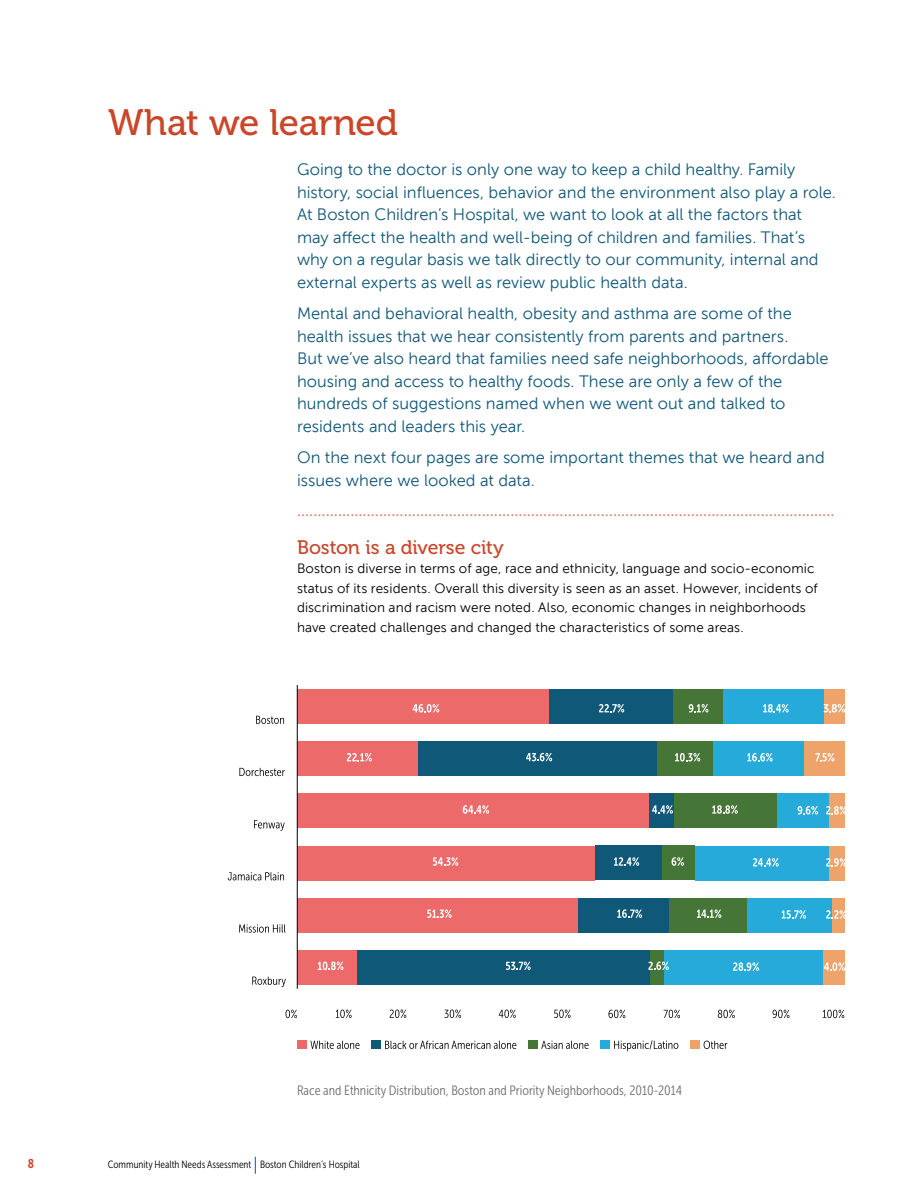
<style>
.page{position:relative;width:918px;height:1188px;background:#fff}
.page>*{position:absolute;margin:0;border:0;box-sizing:border-box;transform-origin:0 0}
.t1{font:36.75px "Museo 500";letter-spacing:-.01em;color:#cb4629}
.t2{font:19.5px "Museo 500";letter-spacing:-.005em;color:#cb452a}
.t3{font:18px "Minion Pro";color:#dc8a69}
.t4{font:16.5px/22.5px "Museo Sans 300";color:#105878}
.t5{font:13.5px/19.5px "Museo Sans 300";letter-spacing:.01em;color:#000}
.t6{font:13.5px "Museo Sans Cond 300";color:#6d6e71}
.t7{font:12.75px "Museo Sans Cond 700";color:#cb4629}
.t8{font:10.5px "Museo Sans Cond 300";color:#000}
.s1{font-size:18px;color:#00529a}
</style>
<div class="page">
<div style="left:356px;top:950px;width:294px;height:35px;background:#105878"></div>
<div style="left:549px;top:689px;width:124px;height:35px;background:#105878"></div>
<div style="left:297px;top:689px;width:252px;height:35px;background:#ec6a69"></div>
<div style="left:673px;top:689px;width:50px;height:35px;background:#457537"></div>
<div style="left:723px;top:689px;width:101px;height:35px;background:#25aada"></div>
<div style="left:824px;top:689px;width:21px;height:35px;background:#eda36a"></div>
<svg style="left:413px;top:704px;width:26px;height:9px"></svg>
<svg style="left:599px;top:704px;width:25px;height:9px"></svg>
<svg style="left:689px;top:704px;width:19px;height:9px"></svg>
<svg style="left:763px;top:704px;width:26px;height:9px"></svg>
<svg style="left:823px;top:704px;width:22px;height:9px"></svg>
<div style="left:297px;top:741px;width:121px;height:35px;background:#ec6a69"></div>
<div style="left:418px;top:741px;width:239px;height:35px;background:#105878"></div>
<div style="left:657px;top:741px;width:56px;height:35px;background:#457537"></div>
<div style="left:713px;top:741px;width:91px;height:35px;background:#25aada"></div>
<div style="left:804px;top:741px;width:41px;height:35px;background:#eda36a"></div>
<svg style="left:347px;top:753px;width:25px;height:8px"></svg>
<svg style="left:526px;top:753px;width:26px;height:8px"></svg>
<svg style="left:675px;top:753px;width:25px;height:8px"></svg>
<svg style="left:747px;top:753px;width:26px;height:8px"></svg>
<svg style="left:815px;top:753px;width:19px;height:8px"></svg>
<div style="left:297px;top:793px;width:353px;height:35px;background:#ec6a69"></div>
<div style="left:650px;top:793px;width:24px;height:35px;background:#105878"></div>
<div style="left:674px;top:794px;width:103px;height:34px;background:#457537"></div>
<div style="left:777px;top:794px;width:52px;height:34px;background:#25aada"></div>
<div style="left:829px;top:794px;width:16px;height:34px;background:#eda36a"></div>
<svg style="left:463px;top:805px;width:26px;height:9px"></svg>
<svg style="left:652px;top:805px;width:21px;height:9px"></svg>
<svg style="left:712px;top:805px;width:26px;height:9px"></svg>
<svg style="left:798px;top:806px;width:20px;height:9px"></svg>
<svg style="left:826px;top:806px;width:19px;height:9px"></svg>
<div style="left:297px;top:846px;width:298px;height:34px;background:#ec6a69"></div>
<div style="left:595px;top:846px;width:68px;height:34px;background:#105878"></div>
<div style="left:663px;top:846px;width:32px;height:34px;background:#457537"></div>
<div style="left:695px;top:846px;width:134px;height:34px;background:#25aada"></div>
<div style="left:829px;top:846px;width:16px;height:34px;background:#eda36a"></div>
<svg style="left:433px;top:857px;width:25px;height:9px"></svg>
<svg style="left:614px;top:857px;width:25px;height:9px"></svg>
<svg style="left:672px;top:857px;width:12px;height:9px"></svg>
<svg style="left:753px;top:858px;width:26px;height:9px"></svg>
<svg style="left:826px;top:858px;width:19px;height:9px"></svg>
<div style="left:297px;top:898px;width:281px;height:35px;background:#ec6a69"></div>
<div style="left:578px;top:898px;width:92px;height:35px;background:#105878"></div>
<div style="left:670px;top:898px;width:77px;height:35px;background:#457537"></div>
<div style="left:747px;top:898px;width:86px;height:35px;background:#25aada"></div>
<div style="left:833px;top:898px;width:12px;height:35px;background:#eda36a"></div>
<svg style="left:427px;top:909px;width:25px;height:9px"></svg>
<svg style="left:617px;top:909px;width:25px;height:9px"></svg>
<svg style="left:697px;top:909px;width:24px;height:9px"></svg>
<svg style="left:781px;top:910px;width:25px;height:9px"></svg>
<svg style="left:826px;top:910px;width:19px;height:9px"></svg>
<div style="left:297px;top:950px;width:59px;height:35px;background:#ec6a69"></div>
<div style="left:650px;top:950px;width:15px;height:35px;background:#457537"></div>
<div style="left:665px;top:950px;width:158px;height:35px;background:#25aada"></div>
<div style="left:823px;top:950px;width:22px;height:35px;background:#eda36a"></div>
<svg style="left:318px;top:962px;width:26px;height:8px"></svg>
<svg style="left:506px;top:962px;width:25px;height:8px"></svg>
<svg style="left:648px;top:962px;width:21px;height:8px"></svg>
<svg style="left:733px;top:962px;width:26px;height:9px"></svg>
<svg style="left:824px;top:962px;width:21px;height:9px"></svg>
<svg style="left:286px;top:1010px;width:11px;height:8px"></svg>
<svg style="left:336px;top:1010px;width:16px;height:8px"></svg>
<svg style="left:390px;top:1010px;width:16px;height:8px"></svg>
<svg style="left:444px;top:1010px;width:17px;height:8px"></svg>
<svg style="left:499px;top:1010px;width:17px;height:8px"></svg>
<svg style="left:554px;top:1010px;width:17px;height:8px"></svg>
<svg style="left:608px;top:1010px;width:17px;height:8px"></svg>
<svg style="left:664px;top:1010px;width:16px;height:8px"></svg>
<svg style="left:718px;top:1010px;width:17px;height:8px"></svg>
<svg style="left:773px;top:1010px;width:16px;height:8px"></svg>
<svg style="left:823px;top:1010px;width:21px;height:8px"></svg>
<svg style="left:256px;top:716px;width:28px;height:8px"></svg>
<svg style="left:239px;top:768px;width:46px;height:8px"></svg>
<svg style="left:254px;top:820px;width:31px;height:11px"></svg>
<svg style="left:228px;top:872px;width:56px;height:9px"></svg>
<svg style="left:239px;top:924px;width:47px;height:9px"></svg>
<svg style="left:252px;top:977px;width:34px;height:10px"></svg>
<hr style="left:297px;top:685px;width:1px;height:304px;background:#000">
<div style="left:298px;top:1041px;width:9px;height:8px;background:#ec6a69"></div>
<svg style="left:310px;top:1041px;width:50px;height:8px"></svg>
<div style="left:372px;top:1041px;width:9px;height:8px;background:#105878"></div>
<svg style="left:385px;top:1041px;width:131px;height:8px"></svg>
<div style="left:529px;top:1041px;width:9px;height:8px;background:#457537"></div>
<svg style="left:541px;top:1041px;width:48px;height:8px"></svg>
<div style="left:601px;top:1041px;width:9px;height:8px;background:#25aada"></div>
<svg style="left:614px;top:1040px;width:64px;height:11px"></svg>
<div style="left:691px;top:1041px;width:9px;height:8px;background:#eda36a"></div>
<svg style="left:704px;top:1041px;width:23px;height:8px"></svg>
<h1 class="t1" style="left:108px;top:102px;width:292px">What we learned</h1>
<p class="t4" style="left:297px;top:158px;width:540px">Going to the doctor is only one way to keep a child healthy. Family history, social influences, behavior and the environment also play a role.<br>At Boston Children’s Hospital, we want to look at all the factors that may affect the health and well-being of children and families. That’s why on a regular basis we talk directly to our community, internal and external experts as well as review public health data.</p>
<p class="t4" style="left:297px;top:302px;width:533px">Mental and behavioral health, obesity and asthma are some of the health issues that we hear consistently from parents and partners.<br>But we’ve also heard that families need safe neighborhoods, affordable housing and access to healthy foods. These are only a few of the hundreds of suggestions named when we went out and talked to residents and leaders this year.</p>
<p class="t4" style="left:297px;top:446px;width:529px">On the next four pages are some important themes that we heard and issues where we looked at data.</p>
<p class="t3" style="left:297px;top:498px;width:539px">...................................................................................................................................</p>
<p class="t2" style="left:297px;top:536px;width:208px">Boston is a diverse city</p>
<p class="t5" style="left:297px;top:559px;width:522px">Boston is diverse in terms of age, race and ethnicity, language and socio-economic status of its residents. Overall this diversity is seen as an asset. However, incidents of discrimination and racism were noted. Also, economic changes in neighborhoods have created challenges and changed the characteristics of some areas.</p>
<p class="t6" style="left:297px;top:1083px;width:387px">Race and Ethnicity Distribution, Boston and Priority Neighborhoods, 2010-2014</p>
<p class="t7" style="left:28px;top:1156px;width:8px">8</p>
<p class="t8" style="left:108px;top:1158px;width:253px">Community Health Needs Assessment <span class="s1">|</span> Boston Children’s Hospital</p>
</div>
